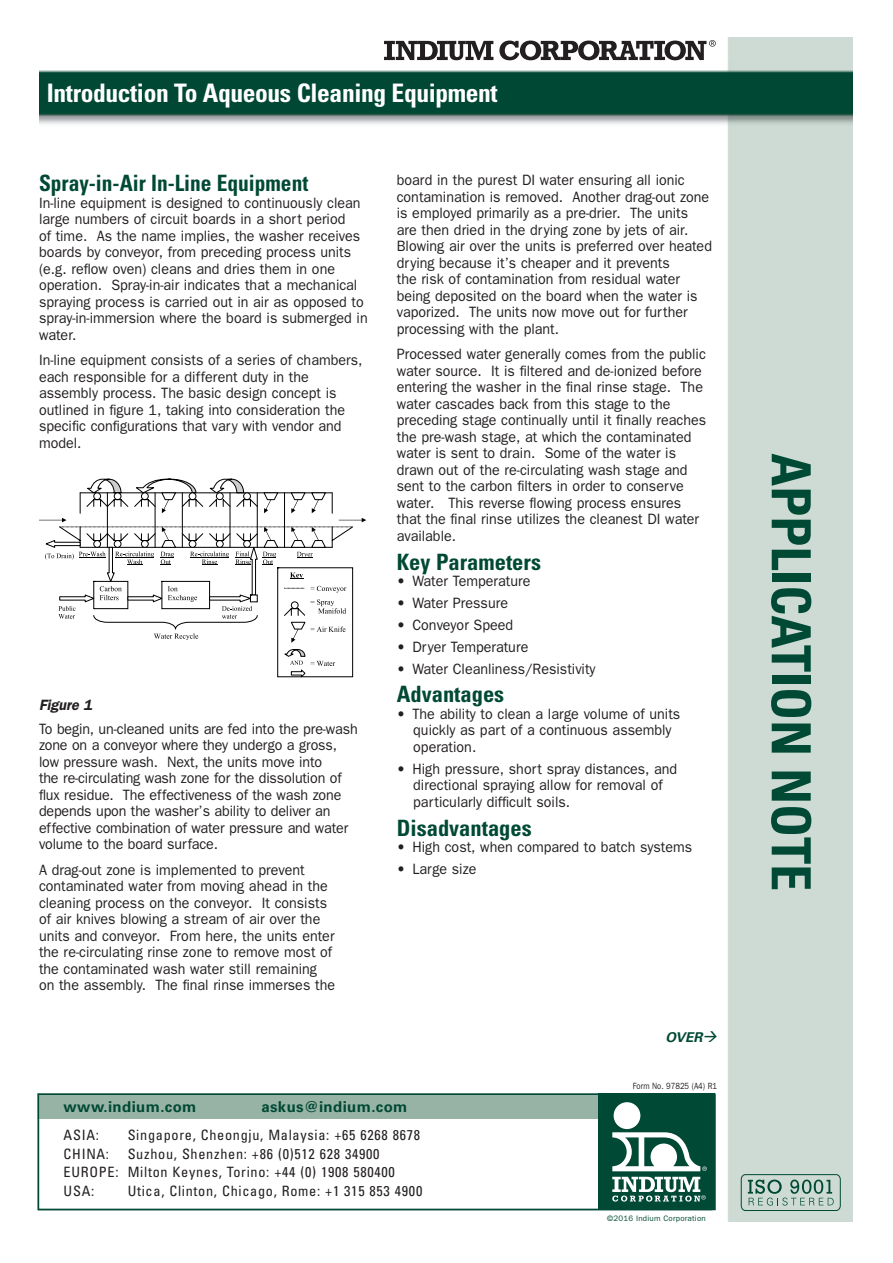
<style>
.page{position:relative;width:893px;height:1263px;background:#fff}
.page>*{position:absolute;margin:0;border:0;box-sizing:border-box;transform-origin:0 0}
.t1{font:700 condensed 54px "Univers LT Std";color:#004934}
.t2{font:700 condensed 25.5px "Univers LT Std";letter-spacing:-.015em;color:#fff}
.t3{font:700 condensed 22.5px "Univers LT Std";color:#004934}
.t4{font:700 condensed 22.5px "Univers LT Std";color:#004934;scale:.95 1}
.t5{font:15px/16.5px "Franklin Gothic";color:#231f20;scale:.95 1}
.t6{font:700 15px "Univers LT Std";letter-spacing:.025em;color:#004934}
.t7{font:italic 600 15px "Franklin Gothic";color:#231f20;scale:.95 1}
.t8{font:condensed 14.25px/18.5px "Univers LT Std";letter-spacing:.05em;color:#231f20}
.t9{font:italic 700 13.5px "Univers LT Std";color:#004934}
.t10{font:9px "Franklin Gothic";color:#231f20;scale:.85 1}
.t11{font:7.95px "Franklin Gothic";letter-spacing:.03em;color:#004934}
</style>
<div class="page">
<img style="left:39px;top:38px;width:813px;height:1183px">
<svg style="left:384px;top:41px;width:109px;height:19px"></svg>
<svg style="left:499px;top:40px;width:217px;height:20px"></svg>
<svg style="left:39px;top:479px;width:327px;height:199px"></svg>
<div style="left:38px;top:1093px;width:674px;height:117px;background:#fff"></div>
<div style="left:38px;top:1093px;width:674px;height:26px;background:#97b3a6"></div>
<div style="left:38px;top:1093px;width:678px;height:117px;border:1px solid #004934"></div>
<div style="left:598px;top:1093px;width:117px;height:117px;background:#004934"></div>
<div style="left:614px;top:1102px;width:26px;height:27px;background:#fff;border-radius:50%"></div>
<svg style="left:612px;top:1132px;width:95px;height:39px"></svg>
<svg style="left:612px;top:1177px;width:94px;height:24px"></svg>
<svg style="left:748px;top:1179px;width:86px;height:26px;background:#9db8ae"></svg>
<div style="left:741px;top:1174px;width:99px;height:37px;border:1px solid #004934;border-radius:5px"></div>
<h2 class="t2" style="left:47px;top:77px;width:452px">Introduction To Aqueous Cleaning Equipment</h2>
<h3 class="t4" style="left:39px;top:169px;width:285px">Spray-in-Air In-Line Equipment</h3>
<p class="t5" style="left:39px;top:194px;width:347px">In-line equipment is designed to continuously clean large numbers of circuit boards in a short period<br>of time. As the name implies, the washer receives boards by conveyor, from preceding process units (e.g. reflow oven) cleans and dries them in one operation. Spray-in-air indicates that a mechanical spraying process is carried out in air as opposed to spray-in-immersion where the board is submerged in water.</p>
<p class="t5" style="left:39px;top:351px;width:342px">In-line equipment consists of a series of chambers, each responsible for a different duty in the assembly process. The basic design concept is outlined in figure 1, taking into consideration the specific configurations that vary with vendor and model.</p>
<p class="t7" style="left:39px;top:696px;width:57px">Figure 1</p>
<p class="t5" style="left:39px;top:720px;width:337px">To begin, un-cleaned units are fed into the pre-wash zone on a conveyor where they undergo a gross, low pressure wash. Next, the units move into<br>the re-circulating wash zone for the dissolution of flux residue. The effectiveness of the wash zone depends upon the washer’s ability to deliver an effective combination of water pressure and water volume to the board surface.</p>
<p class="t5" style="left:39px;top:861px;width:313px">A drag-out zone is implemented to prevent contaminated water from moving ahead in the cleaning process on the conveyor. It consists of air knives blowing a stream of air over the units and conveyor. From here, the units enter the re-circulating rinse zone to remove most of the contaminated wash water still remaining on the assembly. The final rinse immerses the</p>
<p class="t5" style="left:397px;top:172px;width:333px">board in the purest DI water ensuring all ionic contamination is removed. Another drag-out zone is employed primarily as a pre-drier. The units are then dried in the drying zone by jets of air.<br>Blowing air over the units is preferred over heated drying because it’s cheaper and it prevents<br>the risk of contamination from residual water being deposited on the board when the water is vaporized. The units now move out for further processing with the plant.</p>
<p class="t5" style="left:397px;top:346px;width:327px">Processed water generally comes from the public water source. It is filtered and de-ionized before entering the washer in the final rinse stage. The water cascades back from this stage to the preceding stage continually until it finally reaches the pre-wash stage, at which the contaminated water is sent to drain. Some of the water is drawn out of the re-circulating wash stage and sent to the carbon filters in order to conserve water. This reverse flowing process ensures that the final rinse utilizes the cleanest DI water available.</p>
<h3 class="t3" style="left:397px;top:548px;width:146px">Key Parameters</h3>
<p class="t5" style="left:397px;top:572px;width:142px">• Water Temperature</p>
<p class="t5" style="left:397px;top:594px;width:119px">• Water Pressure</p>
<p class="t5" style="left:397px;top:616px;width:124px">• Conveyor Speed</p>
<p class="t5" style="left:397px;top:638px;width:140px">• Dryer Temperature</p>
<p class="t5" style="left:397px;top:660px;width:211px">• Water Cleanliness/Resistivity</p>
<h3 class="t3" style="left:397px;top:681px;width:109px">Advantages</h3>
<p class="t5" style="left:413px;top:705px;width:283px;text-indent:-17px">• The ability to clean a large volume of units quickly as part of a continuous assembly operation.</p>
<p class="t5" style="left:413px;top:760px;width:279px;text-indent:-17px">• High pressure, short spray distances, and directional spraying allow for removal of particularly difficult soils.</p>
<h3 class="t3" style="left:397px;top:814px;width:136px">Disadvantages</h3>
<p class="t5" style="left:397px;top:838px;width:313px">• High cost, when compared to batch systems</p>
<p class="t5" style="left:397px;top:860px;width:85px">• Large size</p>
<p class="t9" style="left:666px;top:1029px;width:56px">OVER→</p>
<p class="t10" style="left:633px;top:1080px;width:100px">Form No. 97825 (A4) R1</p>
<p class="t6" style="left:64px;top:1098px;width:134px">www.indium.com</p>
<p class="t6" style="left:261px;top:1098px;width:148px">askus@indium.com</p>
<p class="t8" style="left:64px;top:1126px;width:37px">ASIA:</p>
<p class="t8" style="left:128px;top:1126px;width:294px">Singapore, Cheongju, Malaysia: +65 6268 8678</p>
<p class="t8" style="left:64px;top:1144px;width:47px">CHINA:</p>
<p class="t8" style="left:64px;top:1144px;width:333px;text-indent:64px">Suzhou, Shenzhen: +86 (0)512 628 34900<br>EUROPE: Milton Keynes, Torino: +44 (0) 1908 580400<br>USA:</p>
<p class="t8" style="left:128px;top:1181px;width:296px">Utica, Clinton, Chicago, Rome: +1 315 853 4900</p>
<p class="t11" style="left:607px;top:1214px;width:100px">©2016 Indium Corporation</p>
<h1 class="t1" style="left:824px;top:453px;width:439px;rotate:90deg">APPLICATION NOTE</h1>
</div>
